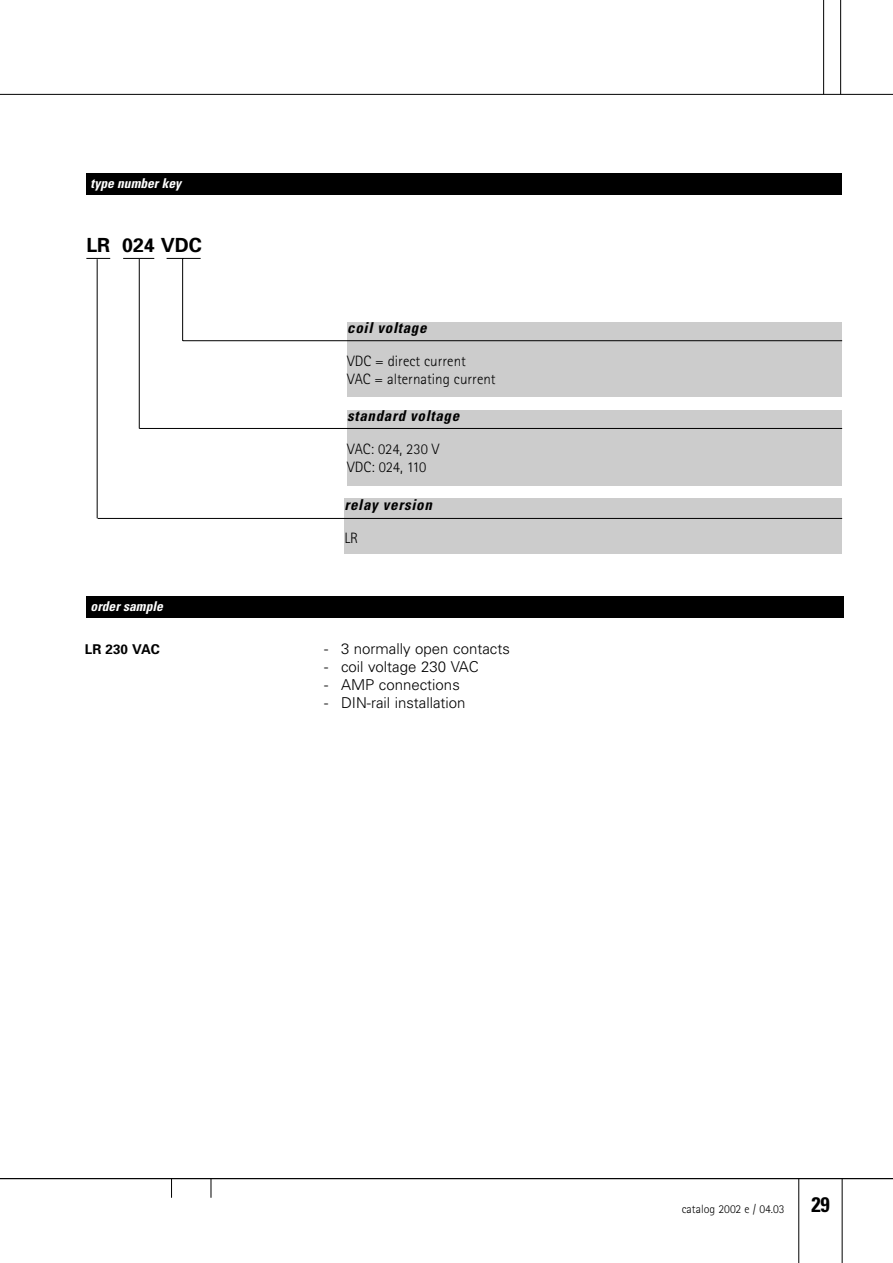
<style>
.page{position:relative;width:893px;height:1263px;background:#fff}
.page>*{position:absolute;margin:0;border:0;box-sizing:border-box;transform-origin:0 0}
.t1{font:700 condensed 21px "Univers";color:#000}
.t2{font:700 19.5px "Univers";color:#000}
.t3{font:300 15px "Univers";color:#000}
.t4{font:300 15px/18px "AT Rotis Sans Serif";color:#000}
.t5{font:italic 700 condensed 15px "Univers";letter-spacing:.045em;color:#000}
.t6{font:italic 700 condensed 13.5px "Univers";color:#fff}
.t7{font:700 13.5px "Univers";color:#000}
.t8{font:300 12px "AT Rotis Sans Serif";color:#000}
</style>
<div class="page">
<hr style="left:840px;top:0;width:1px;height:94px;background:#000">
<hr style="left:823px;top:0;width:1px;height:94px;background:#000">
<svg style="left:171px;top:1179px;width:1px;height:19px"></svg>
<svg style="left:211px;top:1179px;width:1px;height:19px"></svg>
<hr style="left:841px;top:1179px;width:1px;height:84px;background:#000">
<hr style="left:0;top:94px;width:892px;height:1px;background:#000">
<hr style="left:0;top:1178px;width:892px;height:1px;background:#000">
<div style="left:347px;top:322px;width:495px;height:75px;background:#ccc"></div>
<div style="left:344px;top:499px;width:498px;height:55px;background:#ccc"></div>
<div style="left:347px;top:410px;width:495px;height:75px;background:#ccc"></div>
<div style="left:86px;top:173px;width:756px;height:22px;background:#000"></div>
<svg style="left:86px;top:258px;width:24px;height:1px"></svg>
<hr style="left:97px;top:259px;width:1px;height:259px;background:#000">
<hr style="left:123px;top:258px;width:31px;height:1px;background:#000">
<hr style="left:98px;top:518px;width:744px;height:1px;background:#000">
<hr style="left:139px;top:428px;width:703px;height:1px;background:#000">
<hr style="left:139px;top:259px;width:1px;height:169px;background:#000">
<hr style="left:182px;top:258px;width:1px;height:83px;background:#000">
<hr style="left:166px;top:258px;width:35px;height:1px;background:#000">
<hr style="left:183px;top:340px;width:659px;height:1px;background:#000">
<div style="left:86px;top:596px;width:757px;height:22px;background:#000"></div>
<hr style="left:798px;top:1179px;width:1px;height:84px;background:#000">
<p class="t6" style="left:91px;top:178px;width:92px">type number key</p>
<h2 class="t2" style="left:86px;top:238px;width:117px">LR 024 VDC</h2>
<p class="t6" style="left:91px;top:601px;width:74px">order sample</p>
<p class="t5" style="left:347px;top:322px;width:81px">coil voltage</p>
<p class="t4" style="left:347px;top:353px;width:150px">VDC = direct current<br>VAC = alternating current</p>
<p class="t5" style="left:347px;top:410px;width:113px">standard voltage</p>
<p class="t4" style="left:347px;top:441px;width:94px">VAC: 024, 230 V<br>VDC: 024, 110</p>
<p class="t5" style="left:344px;top:499px;width:89px">relay version</p>
<p class="t4" style="left:344px;top:530px;width:15px">LR</p>
<p class="t7" style="left:85px;top:645px;width:77px">LR 230 VAC</p>
<p class="t3" style="left:324px;top:643px;width:187px">- 3 normally open contacts</p>
<p class="t3" style="left:324px;top:661px;width:156px">- coil voltage 230 VAC</p>
<p class="t3" style="left:324px;top:679px;width:137px">- AMP connections</p>
<p class="t3" style="left:324px;top:697px;width:143px">- DIN-rail installation</p>
<p class="t8" style="left:681px;top:1204px;width:104px">catalog 2002 e / 04.03</p>
<h1 class="t1" style="left:811px;top:1197px;width:20px">29</h1>
</div>
